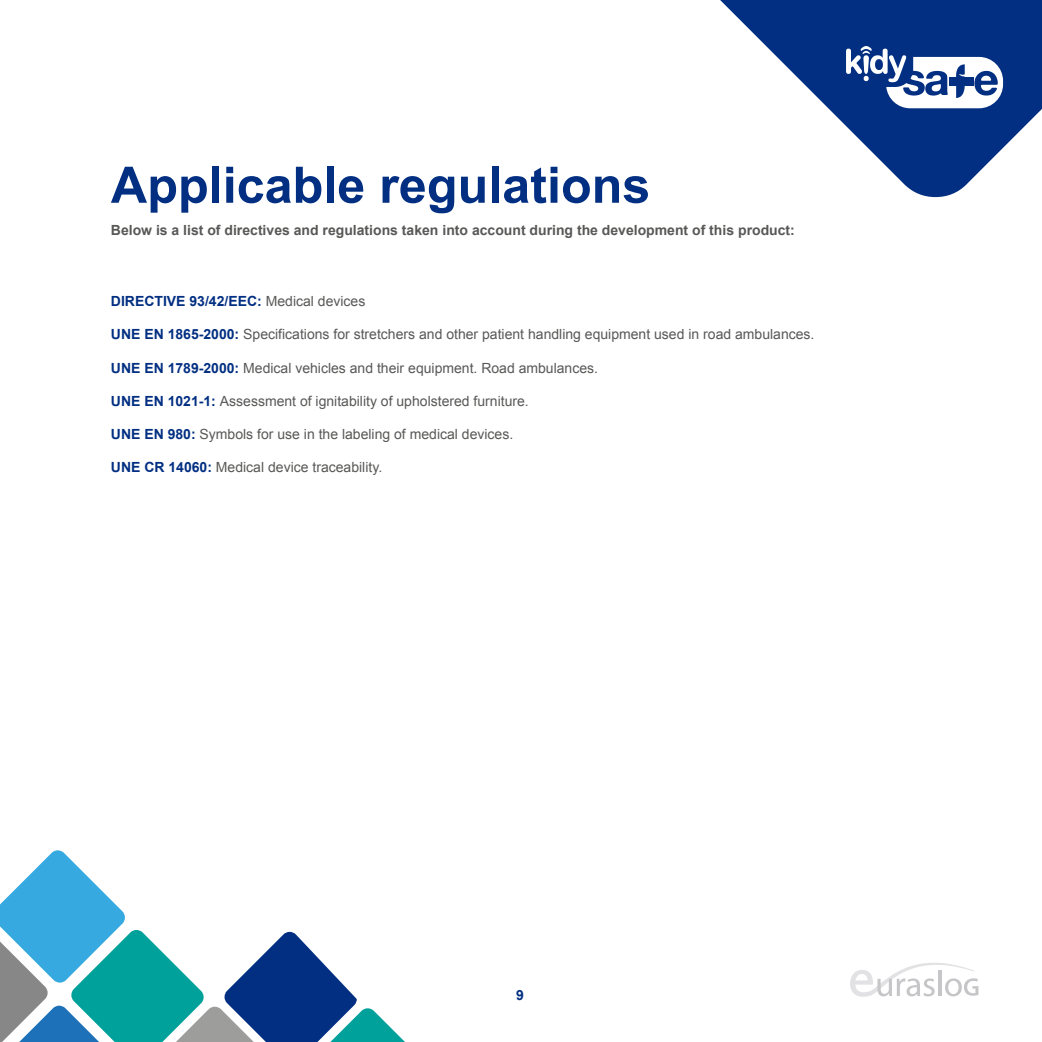
<style>
.page{position:relative;width:1042px;height:1042px;background:#fff}
.page>*{position:absolute;margin:0;border:0;box-sizing:border-box;transform-origin:0 0}
.t1{font:700 50.23px "Arial";color:#022f82}
.t2{font:14px "Arial";color:#585857}
.t3{font:700 14px "Arial";color:#585857}
.t4{font:700 14px "Arial";color:#022f82}
.s1{font-weight:400;color:#585857}
.s2{font-weight:700;color:#022f82}
</style>
<div class="page">
<svg style="left:0;top:850px;width:405px;height:192px"></svg>
<svg style="left:850px;top:963px;width:128px;height:34px"></svg>
<svg style="left:720px;top:0;width:322px;height:197px;fill:#022f82"></svg>
<svg style="left:846px;top:46px;width:157px;height:62px"></svg>
<h1 class="t1" style="left:111px;top:152px;width:541px">Applicable regulations</h1>
<p class="t3" style="left:111px;top:220px;width:685px">Below is a list of directives and regulations taken into account during the development of this product:</p>
<p class="t4" style="left:111px;top:292px;width:256px">DIRECTIVE 93/42/EEC: <span class="s1">Medical devices</span></p>
<p class="t2" style="left:111px;top:325px;width:705px"><span class="s2">UNE EN 1865-2000:</span> Specifications for stretchers and other patient handling equipment used in road ambulances.</p>
<p class="t2" style="left:111px;top:358px;width:489px"><span class="s2">UNE EN 1789-2000:</span> Medical vehicles and their equipment. Road ambulances.</p>
<p class="t2" style="left:111px;top:392px;width:419px"><span class="s2">UNE EN 1021-1:</span> Assessment of ignitability of upholstered furniture.</p>
<p class="t2" style="left:111px;top:425px;width:404px"><span class="s2">UNE EN 980:</span> Symbols for use in the labeling of medical devices.</p>
<p class="t2" style="left:111px;top:458px;width:273px"><span class="s2">UNE CR 14060:</span> Medical device traceability.</p>
<p class="t4" style="left:516px;top:985px;width:9px">9</p>
</div>
